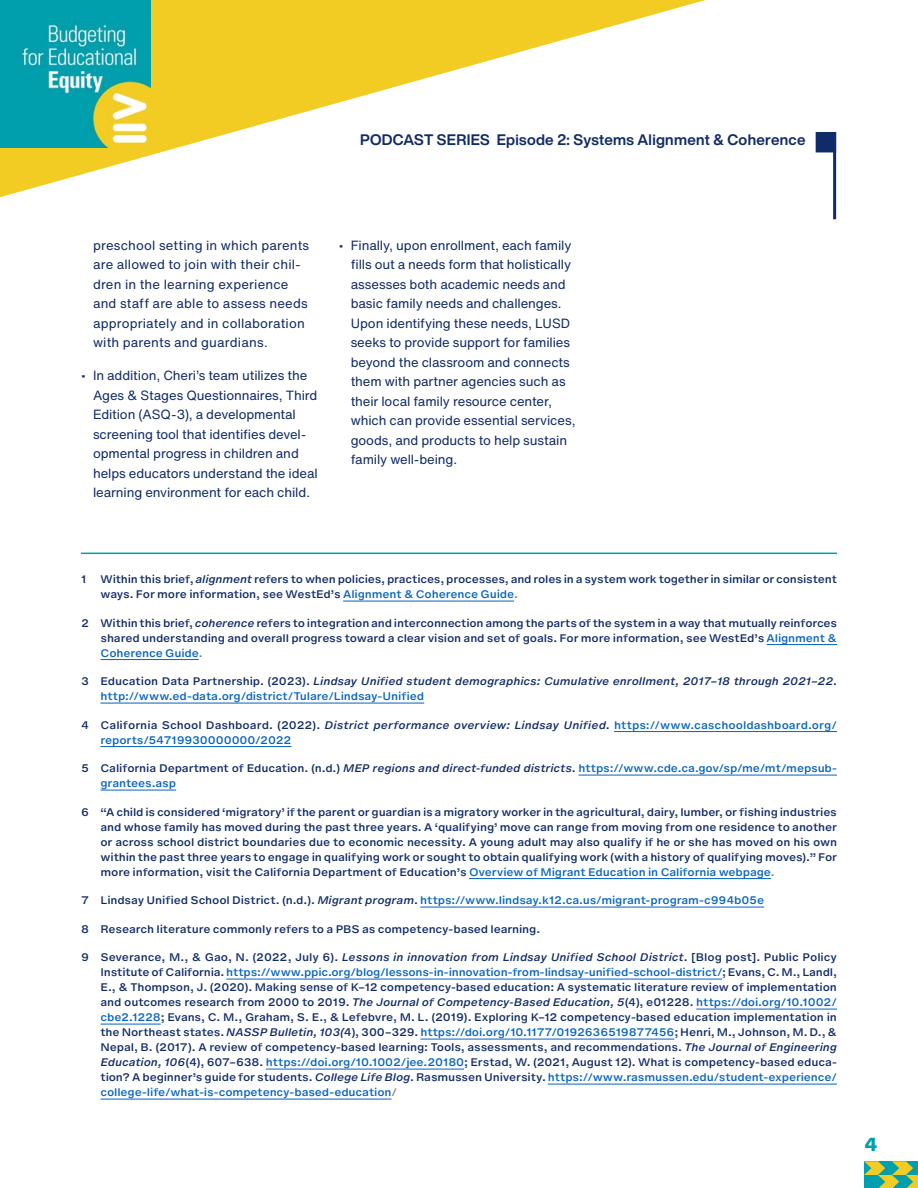
<style>
.page{position:relative;width:918px;height:1188px;background:#fff}
.page>*{position:absolute;margin:0;border:0;box-sizing:border-box;transform-origin:0 0}
.t1{font:800 18px "Helvetica Now Micro";color:#009fad}
.t2{font:700 15px "Helvetica Now Display";letter-spacing:.02em;color:#112b68}
.t3{font:13.2px/19.5px "Helvetica Now Text";letter-spacing:-.005em;color:#112b68}
.t4{font:500 10.5px/15px "Helvetica Now Micro";letter-spacing:-.015em;color:#112b68;text-align:justify}
.t5{font:500 10.5px/15px "Helvetica Now Micro";letter-spacing:-.015em;color:#0563c1}
.t6{font:italic 500 10.5px/15px "Helvetica Now Micro";letter-spacing:-.015em;color:#112b68}
.s1{font-style:italic}
.s2{color:#0563c1}
.s3{color:#797a7d}
.s4{font-style:normal}
.s5{font-style:normal;color:#0563c1}
.s6{color:#112b68}
.s7{font-style:italic;color:#112b68}
</style>
<div class="page">
<svg style="left:0;top:0;width:837px;height:220px"></svg>
<svg style="left:864px;top:1161px;width:54px;height:27px"></svg>
<div style="left:0;top:0;width:151px;height:148px;background:#009fad"></div>
<img style="left:21px;top:25px;width:130px;height:123px">
<svg style="left:816px;top:132px;width:17px;height:20px"></svg>
<hr style="left:833px;top:132px;width:3px;height:87px;background:#112b68">
<hr style="left:343px;top:601px;width:171px;height:1px;background:#0563c1">
<hr style="left:767px;top:644px;width:70px;height:1px;background:#0563c1">
<hr style="left:101px;top:659px;width:98px;height:1px;background:#0563c1">
<hr style="left:101px;top:703px;width:323px;height:1px;background:#0563c1">
<hr style="left:614px;top:731px;width:223px;height:1px;background:#0563c1">
<hr style="left:101px;top:746px;width:190px;height:1px;background:#0563c1">
<hr style="left:579px;top:775px;width:258px;height:1px;background:#0563c1">
<hr style="left:101px;top:790px;width:75px;height:1px;background:#0563c1">
<hr style="left:469px;top:878px;width:302px;height:1px;background:#0563c1">
<hr style="left:420px;top:907px;width:344px;height:1px;background:#0563c1">
<hr style="left:226px;top:979px;width:496px;height:1px;background:#0563c1">
<hr style="left:696px;top:1009px;width:141px;height:1px;background:#0563c1">
<hr style="left:101px;top:1024px;width:60px;height:1px;background:#0563c1">
<hr style="left:420px;top:1039px;width:254px;height:1px;background:#0563c1">
<hr style="left:266px;top:1069px;width:198px;height:1px;background:#0563c1">
<hr style="left:548px;top:1084px;width:289px;height:1px;background:#0563c1">
<hr style="left:101px;top:1099px;width:290px;height:1px;background:#0563c1">
<hr style="left:81px;top:553px;width:756px;height:1px;background:#009fad">
<h2 class="t2" style="left:360px;top:130px;width:447px">PODCAST SERIES Episode 2: Systems Alignment &amp; Coherence</h2>
<p class="t3" style="left:93px;top:236px;width:218px">preschool setting in which parents are allowed to join with their chil&shy;dren in the learning experience and staff are able to assess needs appropriately and in collaboration with parents and guardians.</p>
<p class="t3" style="left:93px;top:366px;width:226px;text-indent:-12px">• In addition, Cheri’s team utilizes the Ages &amp; Stages Questionnaires, Third Edition (ASQ-3), a developmental screening tool that identifies devel&shy;opmental progress in children and helps educators understand the ideal learning environment for each child.</p>
<p class="t3" style="left:351px;top:236px;width:226px;text-indent:-12px">• Finally, upon enrollment, each family fills out a needs form that holistically assesses both academic needs and basic family needs and challenges.<br>Upon identifying these needs, LUSD seeks to provide support for families beyond the classroom and connects them with partner agencies such as their local family resource center, which can provide essential services, goods, and products to help sustain family well-being.</p>
<p class="t4" style="left:81px;top:572px;width:7px">1</p>
<p class="t4" style="left:100px;top:572px;width:738px">Within this brief, <span class="s1">alignment</span> refers to when policies, practices, processes, and roles in a system work together in similar or consistent ways. For more information, see WestEd’s <span class="s2">Alignment &amp; Coherence Guide</span><span class="s3">.</span></p>
<p class="t4" style="left:101px;top:615px;width:738px;text-indent:-20px">2 Within this brief, <span class="s1">coherence</span> refers to integration and interconnection among the parts of the system in a way that mutually reinforces shared understanding and overall progress toward a clear vision and set of goals. For more information, see WestEd’s <span class="s2">Alignment &amp; Coherence Guide</span><span class="s3">.</span></p>
<p class="t6" style="left:100px;top:674px;width:738px;text-indent:-19px"><span class="s4">3 Education Data Partnership. (2023).</span> Lindsay Unified student demographics: Cumulative enrollment, 2017–18 through 2021–22<span class="s4">. </span><span class="s5">http://www.ed-data.org/district/Tulare/Lindsay-Unified</span></p>
<p class="t5" style="left:101px;top:717px;width:738px;text-indent:-19px"><span class="s6">4 California School Dashboard. (2022).</span> <span class="s7">District performance overview: Lindsay Unified</span><span class="s6">.</span> https://www.caschooldashboard.org/ reports/54719930000000/2022</p>
<p class="t5" style="left:101px;top:761px;width:738px;text-indent:-19px"><span class="s6">5 California Department of Education. (n.d.)</span> <span class="s7">MEP regions and direct-funded districts</span><span class="s6">.</span> https://www.cde.ca.gov/sp/me/mt/mepsub&shy;grantees.asp</p>
<p class="t4" style="left:101px;top:804px;width:738px;text-indent:-20px">6 “A child is considered ‘migratory’ if the parent or guardian is a migratory worker in the agricultural, dairy, lumber, or fishing industries and whose family has moved during the past three years. A ‘qualifying’ move can range from moving from one residence to another or across school district boundaries due to economic necessity. A young adult may also qualify if he or she has moved on his own within the past three years to engage in qualifying work or sought to obtain qualifying work (with a history of qualifying moves).” For more information, visit the California Department of Education’s <span class="s2">Overview of Migrant Education in California webpage</span><span class="s3">.</span></p>
<p class="t5" style="left:81px;top:893px;width:685px"><span class="s6">7 Lindsay Unified School District. (n.d.).</span> <span class="s7">Migrant program</span><span class="s6">.</span> https://www.lindsay.k12.ca.us/migrant-program-c994b05e</p>
<p class="t4" style="left:81px;top:921px;width:461px">8 Research literature commonly refers to a PBS as competency-based learning.</p>
<p class="t4" style="left:101px;top:950px;width:738px;text-indent:-20px">9 Severance, M., &amp; Gao, N. (2022, July 6). <span class="s1">Lessons in innovation from Lindsay Unified School District</span>. [Blog post]. Public Policy Institute of California. <span class="s2">https://www.ppic.org/blog/lessons-in-innovation-from-lindsay-unified-school-district/</span>; Evans, C. M., Landl, E., &amp; Thompson, J. (2020). Making sense of K–12 competency-based education: A systematic literature review of implementation and outcomes research from 2000 to 2019. <span class="s1">The Journal of Competency-Based Education, 5</span>(4), e01228. <span class="s2">https://doi.org/10.1002/ cbe2.1228</span>; Evans, C. M., Graham, S. E., &amp; Lefebvre, M. L. (2019). Exploring K–12 competency-based education implementation in the Northeast states. <span class="s1">NASSP Bulletin, 103(</span>4), 300–329. <span class="s2">https://doi.org/10.1177/0192636519877456</span>; Henri, M., Johnson, M. D., &amp; Nepal, B. (2017). A review of competency-based learning: Tools, assessments, and recommendations. <span class="s1">The Journal of Engineering Education, 106</span>(4), 607–638. <span class="s2">https://doi.org/10.1002/jee.20180</span>; Erstad, W. (2021, August 12). What is competency-based educa&shy;tion? A beginner’s guide for students. <span class="s1">College Life Blog</span>. Rasmussen University. <span class="s2">https://www.rasmussen.edu/student-experience/ college-life/what-is-competency-based-education</span><span class="s3">/</span></p>
<h1 class="t1" style="left:864px;top:1131px;width:15px">4</h1>
</div>
